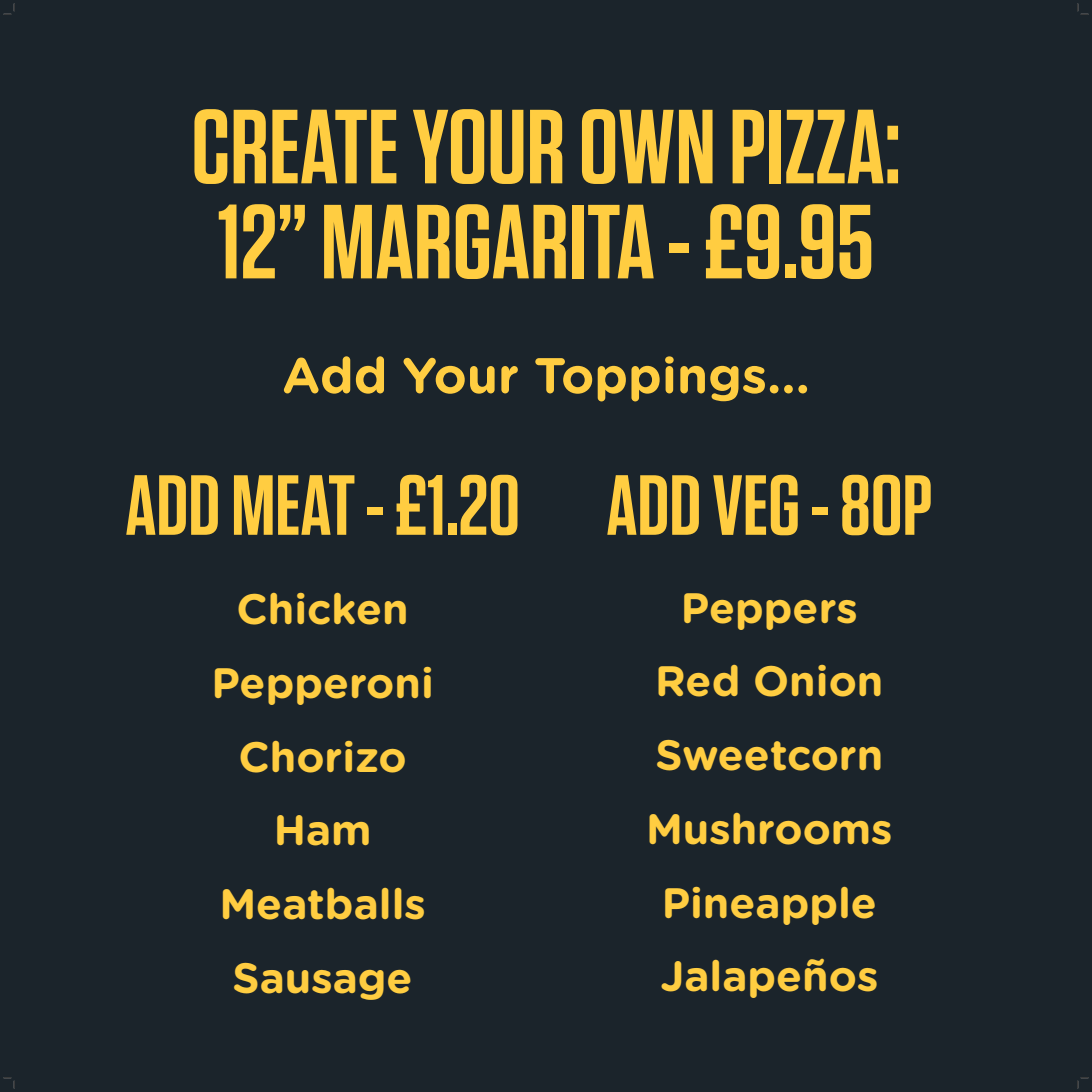
<style>
.page{position:relative;width:1092px;height:1092px;background:#fff}
.page>*{position:absolute;margin:0;border:0;box-sizing:border-box;transform-origin:0 0}
.t1{font:600 105px "Tungsten";color:#ffcd41}
.t2{font:600 85px "Tungsten";color:#ffcd41}
.t3{font:700 50px "Gotham Rounded";color:#ffcd41}
.t4{font:700 42.5px "Gotham Rounded";color:#ffcd41}
</style>
<div class="page">
<div style="left:0;top:0;width:1091px;height:1091px;background:#1b242b"></div>
<svg style="left:4px;top:4px;width:11px;height:11px"></svg>
<svg style="left:4px;top:1077px;width:11px;height:11px"></svg>
<svg style="left:1077px;top:4px;width:11px;height:11px"></svg>
<svg style="left:1077px;top:1077px;width:11px;height:11px"></svg>
<p class="t1" style="left:191px;top:91px;width:710px">CREATE YOUR OWN PIZZA:</p>
<p class="t1" style="left:218px;top:186px;width:657px">12” MARGARITA - £9.95</p>
<p class="t3" style="left:282px;top:339px;width:529px">Add Your Toppings...</p>
<p class="t2" style="left:125px;top:460px;width:396px">ADD MEAT - £1.20</p>
<p class="t4" style="left:236px;top:578px;width:174px">Chicken</p>
<p class="t4" style="left:211px;top:651px;width:224px">Pepperoni</p>
<p class="t4" style="left:238px;top:725px;width:170px">Chorizo</p>
<p class="t4" style="left:274px;top:799px;width:99px">Ham</p>
<p class="t4" style="left:219px;top:872px;width:208px">Meatballs</p>
<p class="t4" style="left:232px;top:946px;width:182px">Sausage</p>
<p class="t2" style="left:606px;top:460px;width:327px">ADD VEG - 80P</p>
<p class="t4" style="left:681px;top:576px;width:178px">Peppers</p>
<p class="t4" style="left:655px;top:650px;width:229px">Red Onion</p>
<p class="t4" style="left:655px;top:723px;width:229px">Sweetcorn</p>
<p class="t4" style="left:646px;top:797px;width:248px">Mushrooms</p>
<p class="t4" style="left:661px;top:871px;width:217px">Pineapple</p>
<p class="t4" style="left:660px;top:945px;width:219px">Jalapeños</p>
</div>
